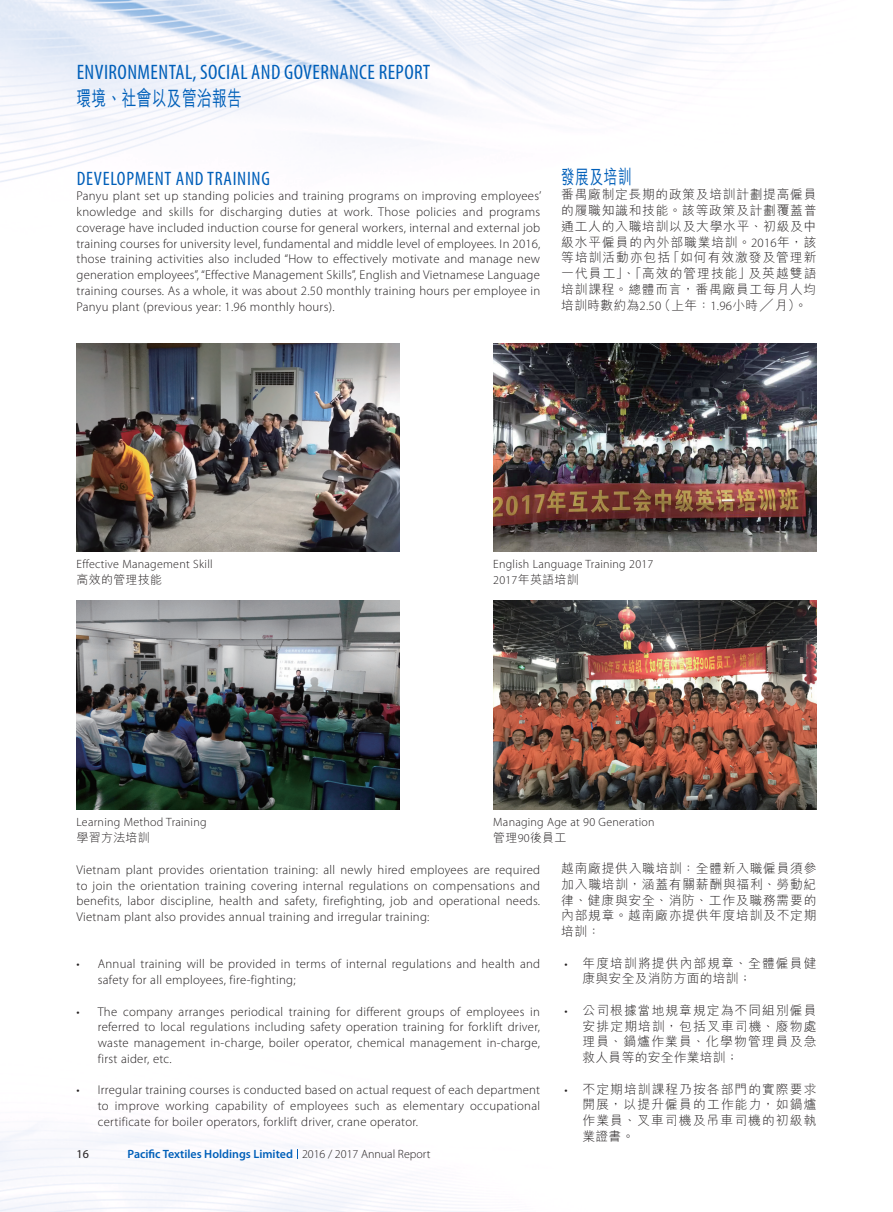
<style>
.page{position:relative;width:893px;height:1212px;background:#fff}
.page>*{position:absolute;margin:0;border:0;box-sizing:border-box;transform-origin:0 0}
.t1{font:condensed 21px "Myriad Pro";letter-spacing:.02em;color:#005fb9}
.t2{font:500 21px "M Hei HK";letter-spacing:.025em;color:#005fb9;scale:.7 1}
.t3{font:condensed 19.5px "Myriad Pro";letter-spacing:.035em;color:#005fb9}
.t4{font:500 19.5px "M Hei HK";letter-spacing:.04em;color:#005fb9;scale:.7 1}
.t5{font:300 12.75px/15.8px "Myriad Pro";letter-spacing:.02em;color:#231f20;text-align:justify}
.t6{font:300 12.75px/15.8px "M Hei HK";letter-spacing:.08em;color:#231f20;text-align:justify}
.t7{font:300 12px "Myriad Pro";letter-spacing:.02em;color:#231f20}
.t8{font:600 12px "Myriad Pro";color:#005fb9}
.t9{font:300 12px "M Hei HK";letter-spacing:.02em;color:#231f20}
.t10{font:12px "Myriad Pro";color:#231f20}
.s1{font-family:"Myriad Pro"}
.s2{font-weight:300;color:#231f20}
</style>
<div class="page">
<img style="left:0;top:0;width:817px;height:1212px">
<img style="left:77px;top:343px;width:322px;height:208px">
<img style="left:494px;top:343px;width:322px;height:208px">
<img style="left:77px;top:601px;width:322px;height:208px">
<img style="left:494px;top:601px;width:322px;height:208px">
<h1 class="t1" style="left:77px;top:60px;width:355px">ENVIRONMENTAL, SOCIAL AND GOVERNANCE REPORT</h1>
<h1 class="t2" style="left:77px;top:83px;width:238px">環境、社會以及管治報告</h1>
<h2 class="t3" style="left:77px;top:166px;width:193px">DEVELOPMENT AND TRAI NING</h2>
<p class="t5" style="left:77px;top:189px;width:466px;text-align:left">Panyu plant set up standing policies and training programs on improving employees’ knowledge and skills for discharging duties at work. Those policies and programs coverage have included induction course for general workers, internal and external job training courses for university level, fundamental and middle level of employees. In 2016, those training activities also included “How to effectively motivate and manage new generation employees”, “Effective Management Skills”, English and Vietnamese Language training courses. As a whole, it was about 2.50 monthly training hours per employee in Panyu plant (previous year: 1.96 monthly hours).</p>
<h2 class="t4" style="left:561px;top:162px;width:102px">發展及培訓</h2>
<p class="t6" style="left:561px;top:186px;width:257px">番禺廠制定長期的政策及培訓計劃提高僱員的履職知識和技能。該等政策及計劃覆蓋普通工人的入職培訓以及大學水平、初級及中級水平僱員的內外部職業培訓。<span class="s1">2016</span>年，該等培訓活動亦包括「如何有效激發及管理新一代員工」、「高效的管理技能」及英越雙語培訓課程。總體而言，番禺廠員工每月人均培訓時數約為<span class="s1">2.50</span>（上年：<span class="s1">1.96</span>小時 ╱ 月）。</p>
<p class="t7" style="left:77px;top:557px;width:138px">Effective Management Skill</p>
<p class="t9" style="left:77px;top:571px;width:87px">高效的管理技能</p>
<p class="t7" style="left:493px;top:557px;width:162px">English Language Training 2017</p>
<p class="t9" style="left:493px;top:571px;width:87px"><span class="s1">2017</span>年英語培訓</p>
<p class="t7" style="left:77px;top:815px;width:132px">Learning Method Training</p>
<p class="t9" style="left:77px;top:829px;width:75px">學習方法培訓</p>
<p class="t7" style="left:493px;top:815px;width:163px">Managing Age at 90 Generation</p>
<p class="t9" style="left:493px;top:829px;width:75px">管理<span class="s1">90</span>後員工</p>
<p class="t5" style="left:77px;top:862px;width:465px">Vietnam plant provides orientation training: all newly hired employees are required to join the orientation training covering internal regulations on compensations and benefits, labor discipline, health and safety, firefighting, job and operational needs.<br>Vietnam plant also provides annual training and irregular training:</p>
<p class="t5" style="left:98px;top:956px;width:444px;text-indent:-21px">• Annual training will be provided in terms of internal regulations and health and safety for all employees, fire-fighting;</p>
<p class="t5" style="left:98px;top:1003px;width:444px;text-indent:-21px">• The company arranges periodical training for different groups of employees in referred to local regulations including safety operation training for forklift driver, waste management in-charge, boiler operator, chemical management in-charge, first aider, etc.</p>
<p class="t5" style="left:98px;top:1082px;width:444px;text-indent:-21px">• Irregular training courses is conducted based on actual request of each department to improve working capability of employees such as elementary occupational certificate for boiler operators, forklift driver, crane operator.</p>
<p class="t6" style="left:561px;top:860px;width:257px">越南廠提供入職培訓：全體新入職僱員須參加入職培訓，涵蓋有關薪酬與福利、勞動紀律、健康與安全、消防、工作及職務需要的內部規章。越南廠亦提供年度培訓及不定期培訓：</p>
<p class="t6" style="left:583px;top:954px;width:235px;text-indent:-18px"><span class="s1">•</span> 年度培訓將提供內部規章、全體僱員健康與安全及消防方面的培訓；</p>
<p class="t6" style="left:583px;top:1002px;width:235px;text-indent:-18px"><span class="s1">•</span> 公司根據當地規章規定為不同組別僱員安排定期培訓，包括叉車司機、廢物處理員、鍋爐作業員、化學物管理員及急救人員等的安全作業培訓；</p>
<p class="t6" style="left:583px;top:1080px;width:235px;text-indent:-18px"><span class="s1">•</span> 不定期培訓課程乃按各部門的實際要求開展，以提升僱員的工作能力，如鍋爐作業員、叉車司機及吊車司機的初級執業證書。</p>
<p class="t10" style="left:77px;top:1147px;width:14px">16</p>
<p class="t8" style="left:128px;top:1147px;width:304px">Pacific Textiles Holdings Limited <span class="s2">2016 / 2017 Annual Report</span></p>
</div>
